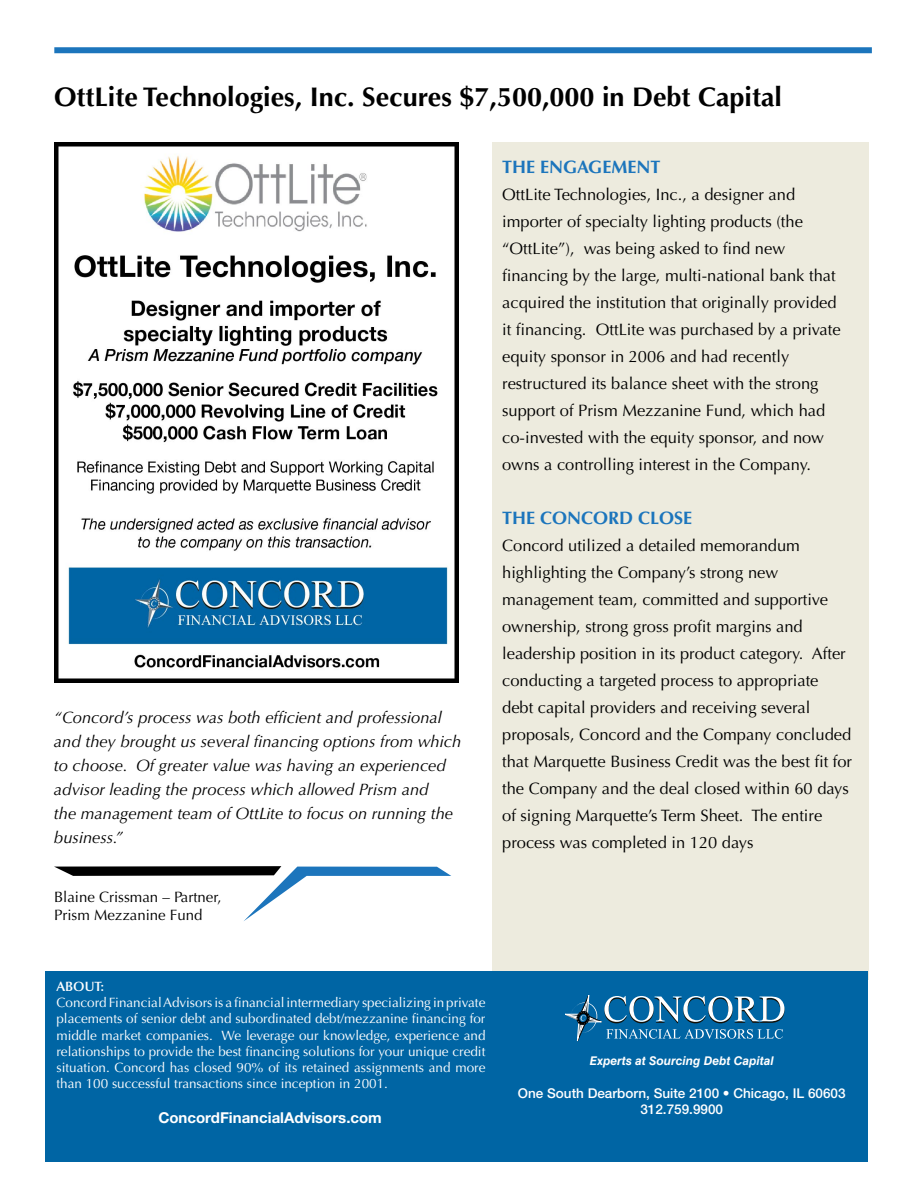
<style>
.page{position:relative;width:918px;height:1188px;background:#fff}
.page>*{position:absolute;margin:0;border:0;box-sizing:border-box;transform-origin:0 0}
.t1{font:700 27px "Optima LT Std";color:#000}
.t2{font:700 18px "Optima LT Std";color:#1c75bc}
.t3{font:16.5px/27px "Optima LT Std";color:#000}
.t4{font:italic 16.5px/24px "Optima LT Std";color:#000}
.t5{font:15px/18px "Optima LT Std";color:#000}
.t6{font:700 15px "Helvetica Neue LT Std";color:#fff}
.t7{font:13.5px/16.2px "Optima LT Std";color:#fff;text-align:justify}
.t8{font:500 13.5px/16.2px "Helvetica Neue LT Std";color:#fff;text-align:center}
.t9{font:600 13.5px "Optima LT Std";color:#fff}
.t10{font:italic 700 12px "Helvetica LT Std";color:#fff}
</style>
<div class="page">
<div style="left:492px;top:143px;width:376px;height:837px;background:#edebde"></div>
<div style="left:45px;top:971px;width:823px;height:191px;background:#0065a4"></div>
<svg style="left:54px;top:866px;width:397px;height:55px"></svg>
<div style="left:54px;top:47px;width:818px;height:6px;background:#1c75bc"></div>
<svg style="left:565px;top:995px;width:219px;height:47px"></svg>
<img style="left:54px;top:143px;width:405px;height:540px">
<h1 class="t1" style="left:54px;top:81px;width:730px">OttLite Technologies, Inc. Secures $7,500,000 in Debt Capital</h1>
<p class="t4" style="left:54px;top:705px;width:409px">“Concord’s process was both efficient and professional and they brought us several financing options from which to choose. Of greater value was having an experienced advisor leading the process which allowed Prism and<br>the management team of OttLite to focus on running the business.”</p>
<p class="t5" style="left:54px;top:888px;width:169px">Blaine Crissman – Partner,<br>Prism Mezzanine Fund</p>
<p class="t2" style="left:502px;top:156px;width:156px">The Engagement</p>
<p class="t3" style="left:502px;top:181px;width:340px">OttLite Technologies, Inc., a designer and importer of specialty lighting products (the “OttLite”), was being asked to find new financing by the large, multi-national bank that acquired the institution that originally provided it financing. OttLite was purchased by a private equity sponsor in 2006 and had recently restructured its balance sheet with the strong support of Prism Mezzanine Fund, which had co-invested with the equity sponsor, and now owns a controlling interest in the Company.</p>
<p class="t2" style="left:502px;top:507px;width:189px">THE CONCORD CLOSE</p>
<p class="t3" style="left:502px;top:532px;width:351px">Concord utilized a detailed memorandum highlighting the Company’s strong new management team, committed and supportive ownership, strong gross profit margins and leadership position in its product category. After conducting a targeted process to appropriate debt capital providers and receiving several proposals, Concord and the Company concluded that Marquette Business Credit was the best fit for the Company and the deal closed within 60 days of signing Marquette’s Term Sheet. The entire process was completed in 120 days</p>
<p class="t9" style="left:56px;top:979px;width:49px">ABOUT:</p>
<p class="t7" style="left:56px;top:995px;width:431px">Concord Financial Advisors is a financial intermediary specializing in private placements of senior debt and subordinated debt/mezzanine financing for middle market companies. We leverage our knowledge, experience and relationships to provide the best financing solutions for your unique credit situation. Concord has closed 90% of its retained assignments and more than 100 successful transactions since inception in 2001.</p>
<p class="t6" style="left:158px;top:1108px;width:225px">ConcordFinancialAdvisors.com</p>
<p class="t10" style="left:590px;top:1054px;width:185px">Experts at Sourcing Debt Capital</p>
<p class="t8" style="left:518px;top:1085px;width:329px">One South Dearborn, Suite 2100 • Chicago, IL 60603<br>312.759.9900</p>
</div>
